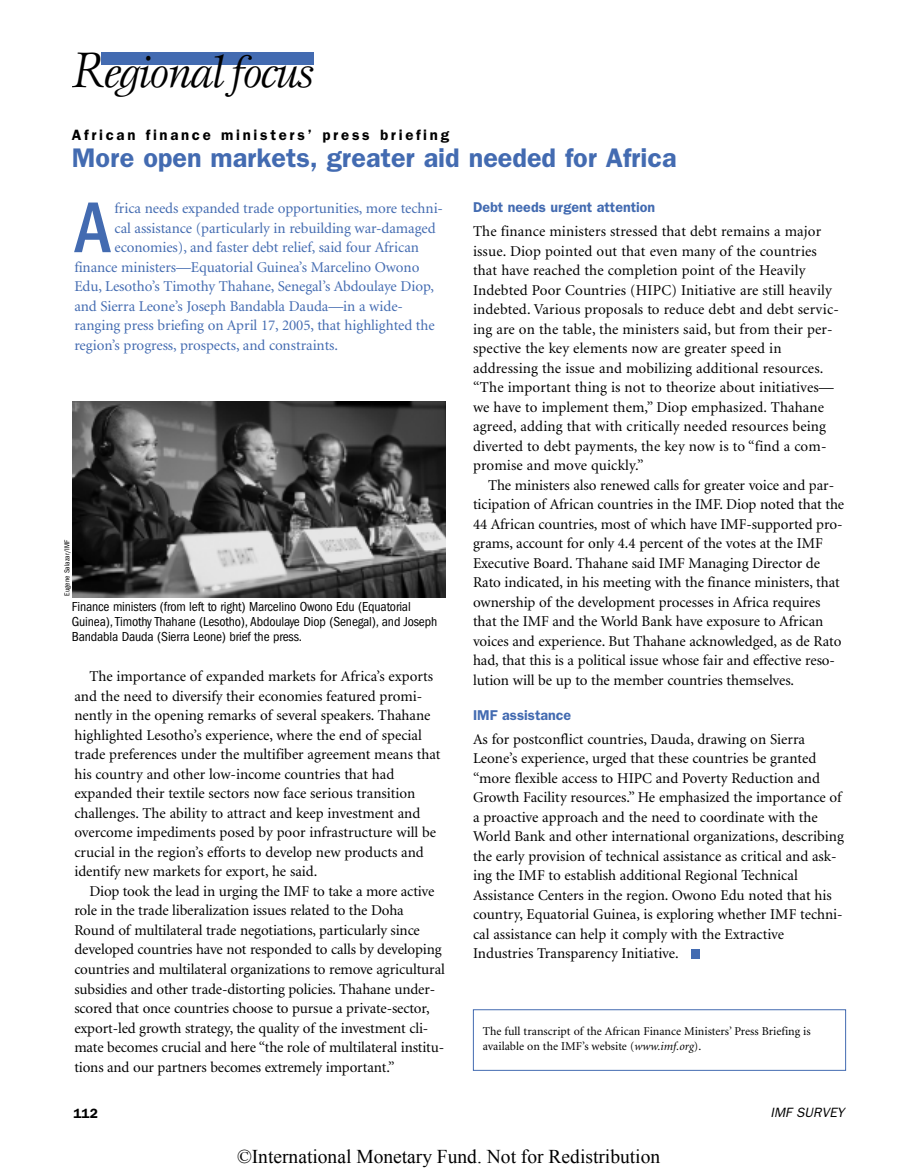
<style>
.page{position:relative;width:918px;height:1175px;background:#fff}
.page>*{position:absolute;margin:0;border:0;box-sizing:border-box;transform-origin:0 0}
.t1{font:500 condensed 74.4px "Franklin Gothic";color:#436bb1}
.t2{font:italic 45px "Esprit";letter-spacing:-.05em;color:#000}
.t3{font:600 27px "Franklin Gothic";color:#436bb1}
.t4{font:19.5px "Times New Roman";color:#000}
.t5{font:15px/19.5px "Minion";color:#000}
.t6{font:15px "Minion";letter-spacing:-.005em;color:#436bb1}
.t7{font:600 15px "Franklin Gothic";letter-spacing:.18em;color:#000}
.t8{font:600 14.25px "Franklin Gothic";color:#436bb1}
.t9{font:condensed 13.5px/15px "Franklin Gothic";letter-spacing:-.01em;color:#000}
.t10{font:italic 13.5px "Franklin Gothic";color:#000}
.t11{font:600 13.5px "Franklin Gothic";color:#000}
.t12{font:12px/15px "Minion";color:#000}
.t13{font:condensed 7.5px "Franklin Gothic";color:#000}
.s1{font-size:51.75px}
.s2{font-style:italic}
</style>
<div class="page">
<div style="left:101px;top:52px;width:213px;height:12px;background:#436bb1"></div>
<div style="left:691px;top:949px;width:9px;height:9px;background:#436bb1"></div>
<img style="left:73px;top:401px;width:373px;height:196px">
<div style="left:473px;top:1009px;width:373px;height:61px;border:1px solid #436bb1"></div>
<h2 class="t2" style="left:73px;top:54px;width:243px"><span class="s1">R</span>egional focus</h2>
<p class="t7" style="left:72px;top:129px;width:379px">African finance ministers’ press briefing</p>
<h3 class="t3" style="left:72px;top:148px;width:606px">More open markets, greater aid needed for Africa</h3>
<h1 class="t1" style="left:74px;top:202px;width:38px">A</h1>
<p class="t6" style="left:115px;top:202px;width:330px">frica needs expanded trade opportunities, more techni-</p>
<p class="t6" style="left:115px;top:222px;width:323px">cal assistance (particularly in rebuilding war-damaged</p>
<p class="t6" style="left:115px;top:241px;width:306px">economies), and faster debt relief, said four African</p>
<p class="t6" style="left:74px;top:261px;width:347px">finance ministers—Equatorial Guinea’s Marcelino Owono</p>
<p class="t6" style="left:74px;top:280px;width:361px">Edu, Lesotho’s Timothy Thahane, Senegal’s Abdoulaye Diop,</p>
<p class="t6" style="left:74px;top:300px;width:330px">and Sierra Leone’s Joseph Bandabla Dauda—in a wide-</p>
<p class="t6" style="left:74px;top:319px;width:362px">ranging press briefing on April 17, 2005, that highlighted the</p>
<p class="t6" style="left:74px;top:339px;width:265px">region’s progress, prospects, and constraints.</p>
<p class="t13" style="left:64px;top:595px;width:57px;rotate:-90deg">Eugene Salazar/IMF</p>
<p class="t9" style="left:72px;top:600px;width:367px">Finance ministers (from left to right) Marcelino Owono Edu (Equatorial<br>Guinea), Timothy Thahane (Lesotho), Abdoulaye Diop (Senegal), and Joseph<br>Bandabla Dauda (Sierra Leone) brief the press.</p>
<p class="t5" style="left:74px;top:668px;width:368px;text-indent:15px">The importance of expanded markets for Africa’s exports and the need to diversify their economies featured promi&shy;nently in the opening remarks of several speakers. Thahane highlighted Lesotho’s experience, where the end of special trade preferences under the multifiber agreement means that his country and other low-income countries that had expanded their textile sectors now face serious transition challenges. The ability to attract and keep investment and overcome impediments posed by poor infrastructure will be crucial in the region’s efforts to develop new products and identify new markets for export, he said.</p>
<p class="t5" style="left:74px;top:882px;width:372px;text-indent:15px">Diop took the lead in urging the IMF to take a more active role in the trade liberalization issues related to the Doha Round of multilateral trade negotiations, particularly since developed countries have not responded to calls by developing countries and multilateral organizations to remove agricultural subsidies and other trade-distorting policies. Thahane under&shy;scored that once countries choose to pursue a private-sector, export-led growth strategy, the quality of the investment cli&shy;mate becomes crucial and here “the role of multilateral institu&shy;tions and our partners becomes extremely important.”</p>
<p class="t8" style="left:473px;top:202px;width:184px">Debt needs urgent attention</p>
<p class="t5" style="left:473px;top:223px;width:367px">The finance ministers stressed that debt remains a major issue. Diop pointed out that even many of the countries that have reached the completion point of the Heavily Indebted Poor Countries (HIPC) Initiative are still heavily indebted. Various proposals to reduce debt and debt servic&shy;ing are on the table, the ministers said, but from their per&shy;spective the key elements now are greater speed in addressing the issue and mobilizing additional resources. “The important thing is not to theorize about initiatives— we have to implement them,” Diop emphasized. Thahane agreed, adding that with critically needed resources being diverted to debt payments, the key now is to “find a com&shy;promise and move quickly.”</p>
<p class="t5" style="left:473px;top:476px;width:373px;text-indent:15px">The ministers also renewed calls for greater voice and par&shy;ticipation of African countries in the IMF. Diop noted that the 44 African countries, most of which have IMF-supported pro&shy;grams, account for only 4.4 percent of the votes at the IMF Executive Board. Thahane said IMF Managing Director de Rato indicated, in his meeting with the finance ministers, that ownership of the development processes in Africa requires that the IMF and the World Bank have exposure to African voices and experience. But Thahane acknowledged, as de Rato had, that this is a political issue whose fair and effective reso&shy;lution will be up to the member countries themselves.</p>
<p class="t8" style="left:473px;top:709px;width:100px">IMF assistance</p>
<p class="t5" style="left:473px;top:730px;width:372px">As for postconflict countries, Dauda, drawing on Sierra Leone’s experience, urged that these countries be granted “more flexible access to HIPC and Poverty Reduction and Growth Facility resources.” He emphasized the importance of a proactive approach and the need to coordinate with the World Bank and other international organizations, describing the early provision of technical assistance as critical and ask&shy;ing the IMF to establish additional Regional Technical Assistance Centers in the region. Owono Edu noted that his country, Equatorial Guinea, is exploring whether IMF techni&shy;cal assistance can help it comply with the Extractive Industries Transparency Initiative.</p>
<p class="t12" style="left:483px;top:1025px;width:329px">The full transcript of the African Finance Ministers’ Press Briefing is available on the IMF’s website (<span class="s2">www.imf.org</span>).</p>
<p class="t11" style="left:74px;top:1108px;width:26px">112</p>
<p class="t10" style="left:771px;top:1107px;width:75px">IMF SURVEY</p>
<h3 class="t4" style="left:237px;top:1143px;width:425px">©International Monetary Fund. Not for Redistribution</h3>
</div>
